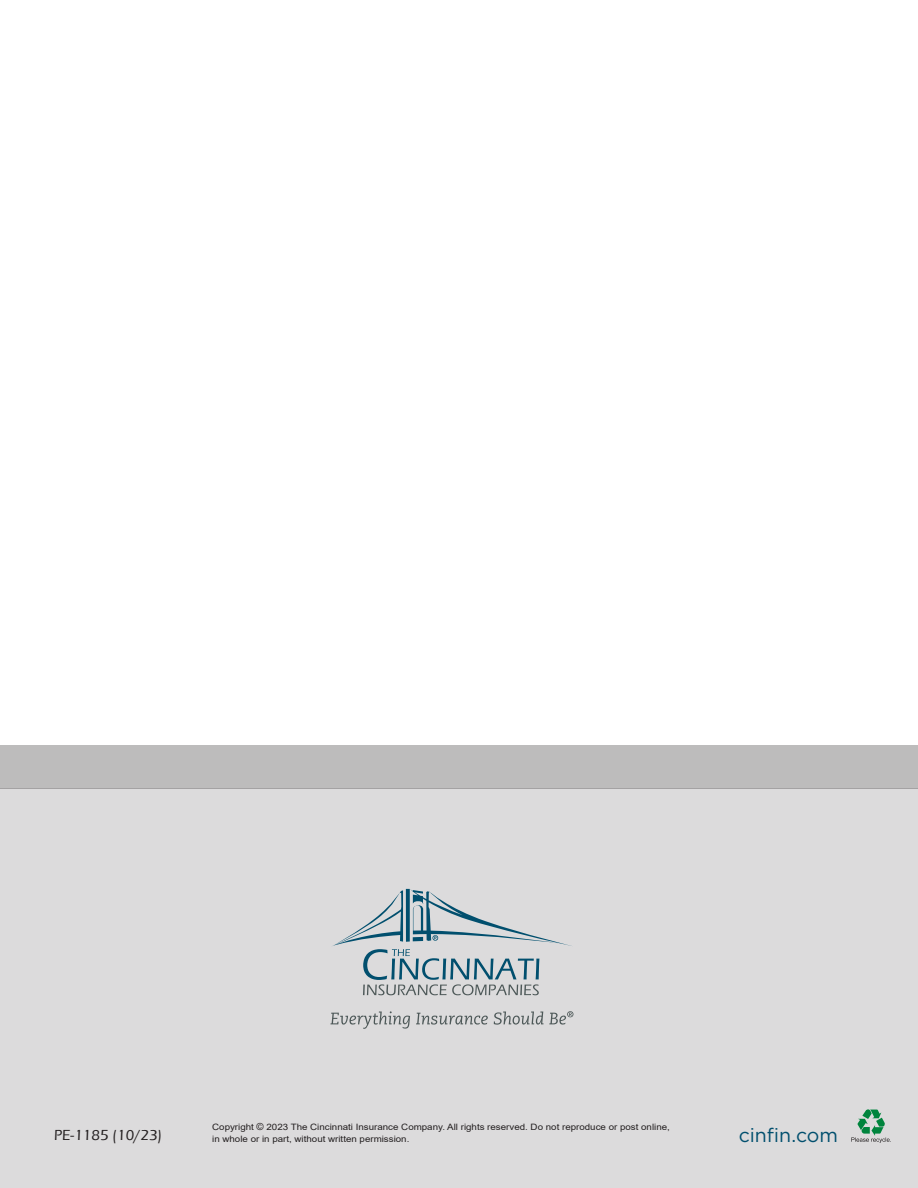
<style>
.page{position:relative;width:918px;height:1188px;background:#fff}
.page>*{position:absolute;margin:0;border:0;box-sizing:border-box;transform-origin:0 0}
.callout{font:19.5px "Gotham";letter-spacing:-.005em;color:#014f6e}
.t1{font:500 15px "Eras ITC";color:#231f20}
.t2{font:8.7px/11.2px "Arial";color:#231f20;scale:1.11 1}
.s1{font-size:9.75px}
</style>
<div class="page">
<div style="left:0;top:788px;width:918px;height:400px;background:#dcdbdc"></div>
<div style="left:0;top:745px;width:918px;height:43px;background:#bdbcbc"></div>
<svg style="left:333px;top:889px;width:239px;height:106px"></svg>
<svg style="left:330px;top:1011px;width:80px;height:18px"></svg>
<svg style="left:416px;top:1013px;width:72px;height:12px"></svg>
<svg style="left:494px;top:1011px;width:79px;height:14px"></svg>
<svg style="left:851px;top:1109px;width:40px;height:34px"></svg>
<p class="t2" style="left:212px;top:1122px;width:414px">Copyright <span class="s1">©</span> 2023 The Cincinnati Insurance Company. All rights reserved. Do not reproduce or post online, in whole or in part, without written permission.</p>
<p class="t1" style="left:54px;top:1127px;width:110px">PE-1185 (10/23)</p>
<p class="callout" style="left:739px;top:1122px;width:101px">cinfin.com</p>
</div>
